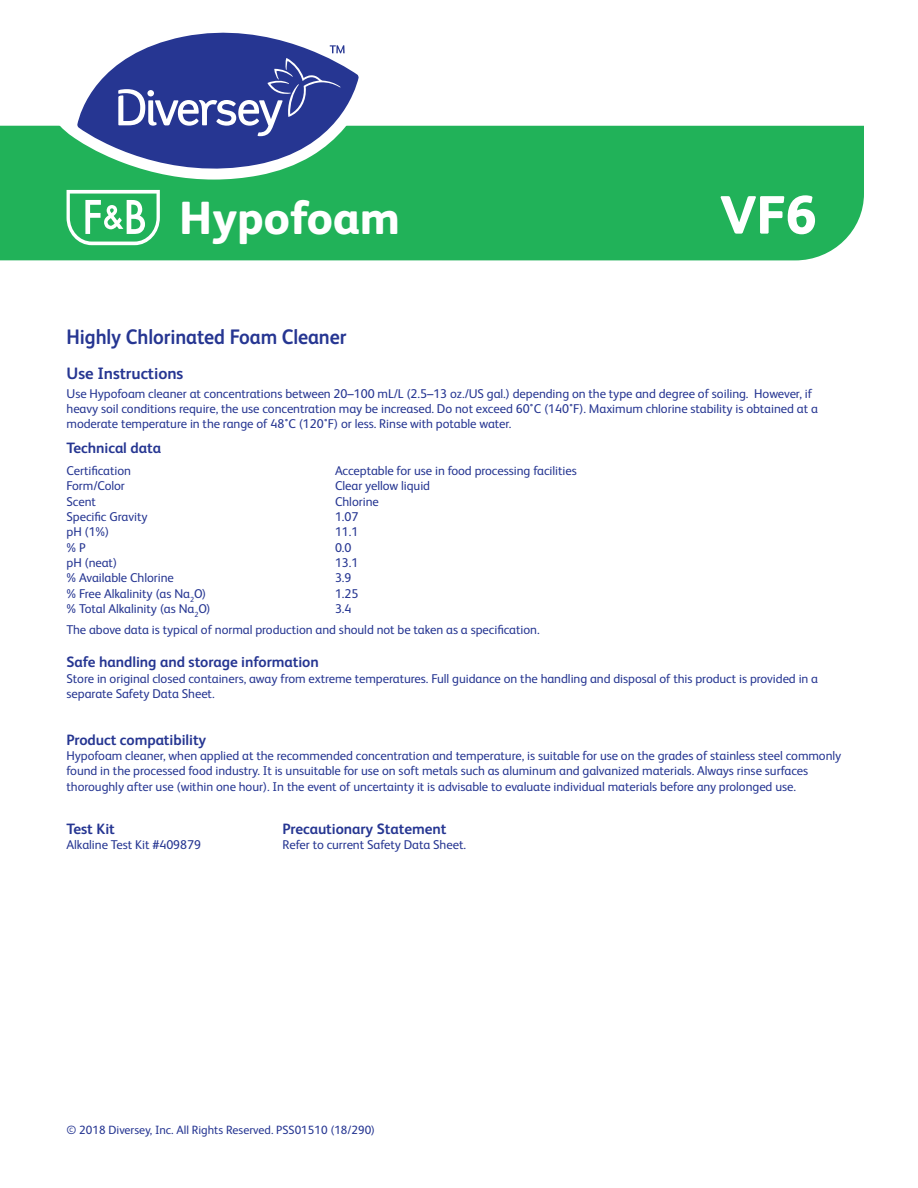
<style>
.page{position:relative;width:918px;height:1188px;background:#fff}
.page>*{position:absolute;margin:0;border:0;box-sizing:border-box;transform-origin:0 0}
.t1{font:800 54px "FS Albert Pro";color:#fff}
.Fancy_Name_page_1{font:800 46.5px "FS Albert Pro";color:#fff}
.t2{font:700 21px "FS Albert Pro";letter-spacing:-.005em;color:#263692;scale:.93 1}
.t3{font:700 16.5px "FS Albert Pro";letter-spacing:-.005em;color:#263692}
.t4{font:700 15px "FS Albert Pro";letter-spacing:-.005em;color:#263692}
.t5{font:12.75px/15.3px "FS Albert Pro";letter-spacing:-.005em;color:#263692}
.t6{font:12px "FS Albert Pro";color:#263692}
</style>
<div class="page">
<div style="left:0;top:126px;width:864px;height:134px;background:#21b259"></div>
<svg style="left:57px;top:125px;width:317px;height:55px;background:#32b866"></svg>
<svg style="left:77px;top:32px;width:282px;height:149px"></svg>
<svg style="left:118px;top:45px;width:227px;height:91px;background:#4b59a4"></svg>
<svg style="left:67px;top:190px;width:93px;height:55px"></svg>
<p class="Fancy_Name_page_1" style="left:179px;top:181px;width:222px">Hypofoam</p>
<p class="t1" style="left:720px;top:173px;width:98px">VF6</p>
<p class="t2" style="left:67px;top:322px;width:302px">Highly Chlorinated Foam Cleaner</p>
<p class="t3" style="left:67px;top:362px;width:118px">Use Instructions</p>
<p class="t5" style="left:67px;top:385px;width:753px">Use Hypofoam cleaner at concentrations between 20–100 mL/L (2.5–13 oz./US gal.) depending on the type and degree of soiling. However, if heavy soil conditions require, the use concentration may be increased. Do not exceed 60˚C (140˚F). Maximum chlorine stability is obtained at a moderate temperature in the range of 48˚C (120˚F) or less. Rinse with potable water.</p>
<p class="t4" style="left:67px;top:437px;width:96px">Technical data</p>
<p class="t5" style="left:67px;top:462px;width:66px">Certification</p>
<p class="t5" style="left:335px;top:462px;width:243px">Acceptable for use in food processing facilities</p>
<p class="t5" style="left:67px;top:477px;width:60px">Form/Color</p>
<p class="t5" style="left:335px;top:477px;width:97px">Clear yellow liquid</p>
<p class="t5" style="left:67px;top:493px;width:31px">Scent</p>
<p class="t5" style="left:335px;top:493px;width:45px">Chlorine</p>
<p class="t5" style="left:67px;top:508px;width:82px">Specific Gravity</p>
<p class="t5" style="left:335px;top:508px;width:25px">1.07</p>
<p class="t5" style="left:67px;top:523px;width:44px">pH (1%)</p>
<p class="t5" style="left:335px;top:523px;width:25px">11.1</p>
<p class="t5" style="left:67px;top:539px;width:21px">% P</p>
<p class="t5" style="left:335px;top:539px;width:18px">0.0</p>
<p class="t5" style="left:67px;top:554px;width:52px">pH (neat)</p>
<p class="t5" style="left:335px;top:554px;width:25px">13.1</p>
<p class="t5" style="left:67px;top:569px;width:109px">% Available Chlorine</p>
<p class="t5" style="left:335px;top:569px;width:18px">3.9</p>
<p class="t5" style="left:67px;top:585px;width:141px">% Free Alkalinity (as Na<sub>2</sub>O)</p>
<p class="t5" style="left:335px;top:585px;width:25px">1.25</p>
<p class="t5" style="left:67px;top:600px;width:146px">% Total Alkalinity (as Na<sub>2</sub>O)</p>
<p class="t5" style="left:335px;top:600px;width:18px">3.4</p>
<p class="t5" style="left:67px;top:621px;width:475px">The above data is typical of normal production and should not be taken as a specification.</p>
<p class="t4" style="left:67px;top:652px;width:254px">Safe handling and storage information</p>
<p class="t5" style="left:67px;top:670px;width:753px">Store in original closed containers, away from extreme temperatures. Full guidance on the handling and disposal of this product is provided in a separate Safety Data Sheet.</p>
<p class="t4" style="left:67px;top:729px;width:141px">Product compatibility</p>
<p class="t5" style="left:67px;top:747px;width:776px">Hypofoam cleaner, when applied at the recommended concentration and temperature, is suitable for use on the grades of stainless steel commonly found in the processed food industry. It is unsuitable for use on soft metals such as aluminum and galvanized materials. Always rinse surfaces thoroughly after use (within one hour). In the event of uncertainty it is advisable to evaluate individual materials before any prolonged use.</p>
<p class="t4" style="left:67px;top:818px;width:50px">Test Kit</p>
<p class="t4" style="left:283px;top:818px;width:165px">Precautionary Statement</p>
<p class="t5" style="left:67px;top:836px;width:136px">Alkaline Test Kit #409879</p>
<p class="t5" style="left:283px;top:836px;width:185px">Refer to current Safety Data Sheet.</p>
<p class="t6" style="left:67px;top:1121px;width:310px">© 2018 Diversey, Inc. All Rights Reserved. PSS01510 (18/290)</p>
</div>
